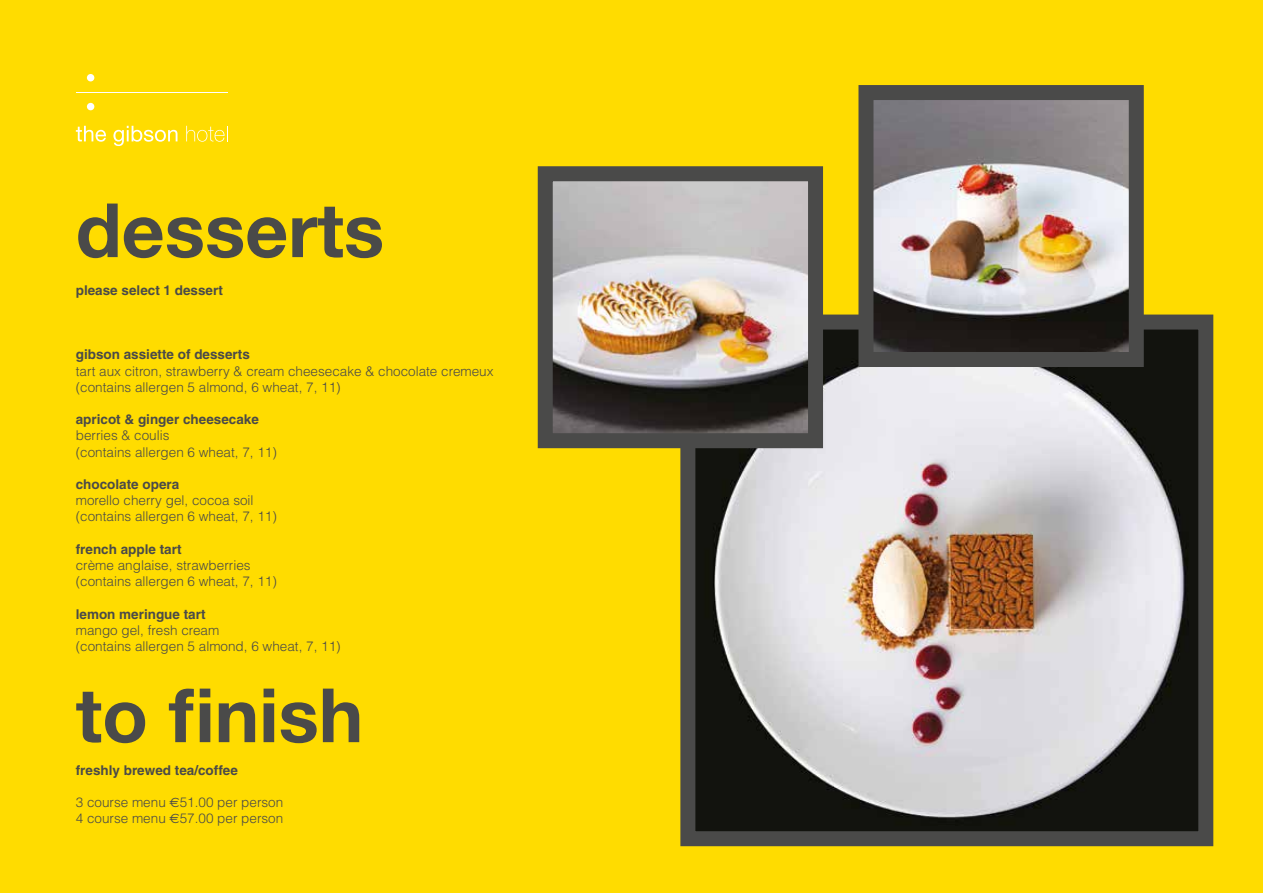
<style>
.page{position:relative;width:1263px;height:893px;background:#ffdc00}
.page>*{position:absolute;margin:0;border:0;box-sizing:border-box;transform-origin:0 0}
.t1{font:700 75px "Helvetica Neue";color:#4a4a49}
.t2{font:300 13.5px/16.2px "Helvetica";color:#4a4a49}
.t3{font:700 13.5px "Helvetica";color:#4a4a49}
.s1{font-family:"Euro Sans";font-weight:400}
</style>
<div class="page">
<hr style="left:76px;top:92px;width:151px;height:1px;background:#fff">
<svg style="left:76px;top:126px;width:30px;height:16px"></svg>
<svg style="left:113px;top:126px;width:64px;height:20px"></svg>
<svg style="left:186px;top:126px;width:42px;height:16px"></svg>
<div style="left:87px;top:74px;width:7px;height:7px;background:#fff;border-radius:50%"></div>
<div style="left:87px;top:103px;width:7px;height:7px;background:#fff;border-radius:50%"></div>
<img style="left:696px;top:331px;width:501px;height:499px">
<div style="left:680px;top:315px;width:533px;height:531px;border:15px solid #4a4a49"></div>
<img style="left:554px;top:182px;width:253px;height:250px">
<div style="left:538px;top:166px;width:285px;height:282px;border:15px solid #4a4a49"></div>
<img style="left:874px;top:101px;width:254px;height:250px">
<div style="left:858px;top:85px;width:286px;height:282px;border:15px solid #4a4a49"></div>
<h1 class="t1" style="left:76px;top:184px;width:310px">desserts</h1>
<p class="t3" style="left:76px;top:282px;width:149px">please select 1 dessert</p>
<p class="t3" style="left:76px;top:346px;width:176px">gibson assiette of desserts</p>
<p class="t2" style="left:76px;top:362px;width:419px">tart aux citron, strawberry &amp; cream cheesecake &amp; chocolate cremeux (contains allergen 5 almond, 6 wheat, 7, 11)</p>
<p class="t3" style="left:76px;top:411px;width:185px">apricot &amp; ginger cheesecake</p>
<p class="t2" style="left:76px;top:427px;width:203px">berries &amp; coulis<br>(contains allergen 6 wheat, 7, 11)</p>
<p class="t3" style="left:76px;top:476px;width:105px">chocolate opera</p>
<p class="t2" style="left:76px;top:492px;width:203px">morello cherry gel, cocoa soil (contains allergen 6 wheat, 7, 11)</p>
<p class="t3" style="left:76px;top:541px;width:107px">french apple tart</p>
<p class="t2" style="left:76px;top:557px;width:203px">crème anglaise, strawberries (contains allergen 6 wheat, 7, 11)</p>
<p class="t3" style="left:76px;top:606px;width:131px">lemon meringue tart</p>
<p class="t2" style="left:76px;top:621px;width:266px">mango gel, fresh cream<br>(contains allergen 5 almond, 6 wheat, 7, 11)</p>
<h1 class="t1" style="left:76px;top:669px;width:289px">to finish</h1>
<p class="t3" style="left:76px;top:762px;width:164px">freshly brewed tea/coffee</p>
<p class="t2" style="left:76px;top:794px;width:209px">3 course menu <span class="s1">€</span>51.00 per person<br>4 course menu <span class="s1">€</span>57.00 per person</p>
</div>
